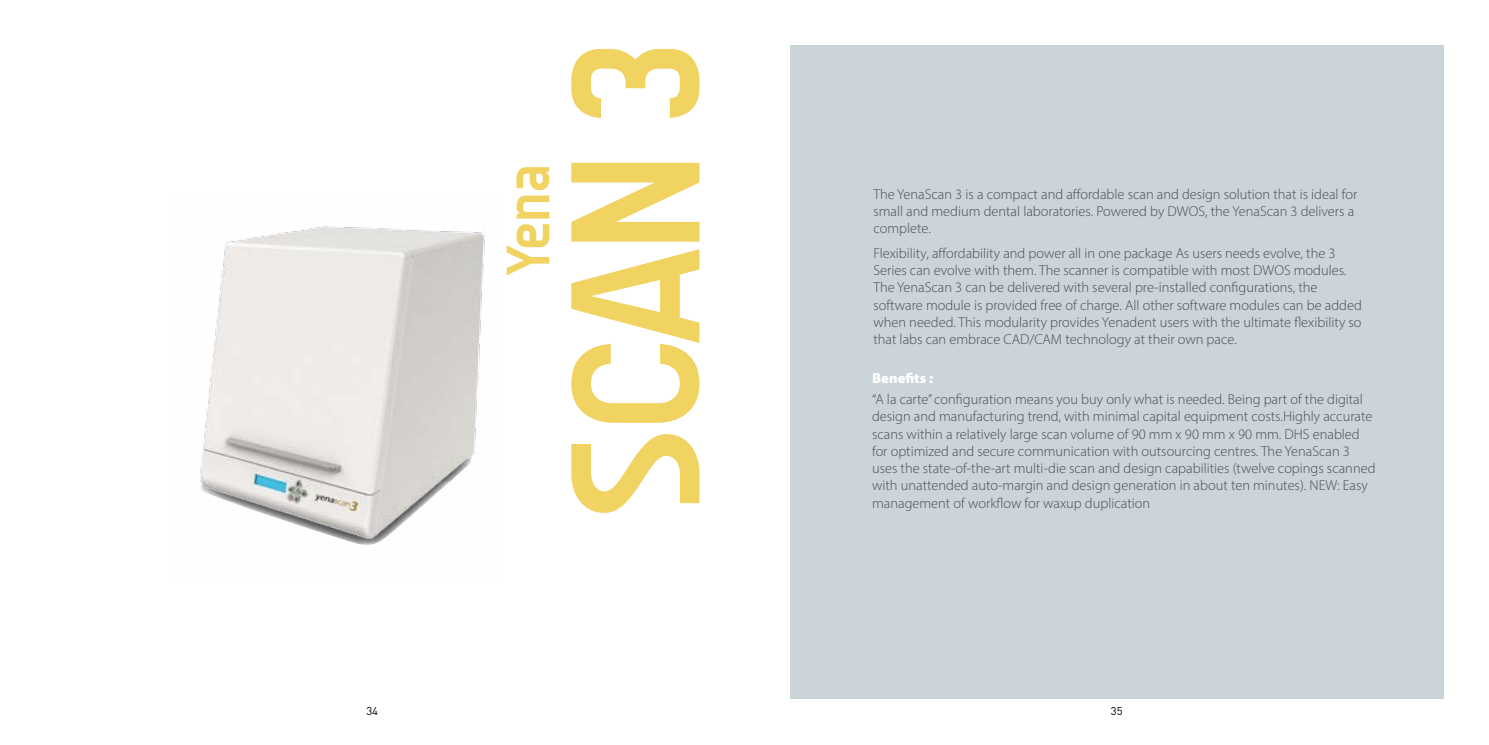
<style>
.page{position:relative;width:1489px;height:745px;background:#fff}
.page>*{position:absolute;margin:0;border:0;box-sizing:border-box;transform-origin:0 0}
.t1{font:700 187.5px "A Udimat";color:#f1d362}
.t2{font:700 62.5px "A Udimat";color:#f1d362}
.t3{font:300 14.38px/17.2px "Myriad Pro";color:#4b4b4d}
.t4{font:900 14.38px "Myriad Pro";color:#fff}
.t5{font:11.25px "DINT";color:#000}
</style>
<div class="page">
<div style="left:790px;top:45px;width:653px;height:653px;background:#cbd4d9"></div>
<img style="left:200px;top:226px;width:285px;height:319px">
<h2 class="t2" style="left:493px;top:274px;width:112px;rotate:-90deg">Yena</h2>
<h1 class="t1" style="left:530px;top:518px;width:482px;rotate:-90deg">SCAN 3</h1>
<p class="t3" style="left:873px;top:185px;width:485px">The YenaScan 3 is a compact and affordable scan and design solution that is ideal for small and medium dental laboratories. Powered by DWOS, the YenaScan 3 delivers a complete.</p>
<p class="t3" style="left:873px;top:244px;width:490px">Flexibility, affordability and power all in one package As users needs evolve, the 3<br>Series can evolve with them. The scanner is compatible with most DWOS modules.<br>The YenaScan 3 can be delivered with several pre-installed configurations, the software module is provided free of charge. All other software modules can be added when needed. This modularity provides Yenadent users with the ultimate flexibility so that labs can embrace CAD/CAM technology at their own pace.</p>
<p class="t4" style="left:872px;top:368px;width:63px">Benefits :</p>
<p class="t3" style="left:872px;top:390px;width:505px">“A la carte” configuration means you buy only what is needed. Being part of the digital design and manufacturing trend, with minimal capital equipment costs.Highly accurate scans within a relatively large scan volume of 90 mm x 90 mm x 90 mm. DHS enabled for optimized and secure communication with outsourcing centres. The YenaScan 3 uses the state-of-the-art multi-die scan and design capabilities (twelve copings scanned with unattended auto-margin and design generation in about ten minutes). NEW: Easy management of workflow for waxup duplication</p>
<p class="t5" style="left:366px;top:703px;width:13px">34</p>
<p class="t5" style="left:1110px;top:703px;width:13px">35</p>
</div>
